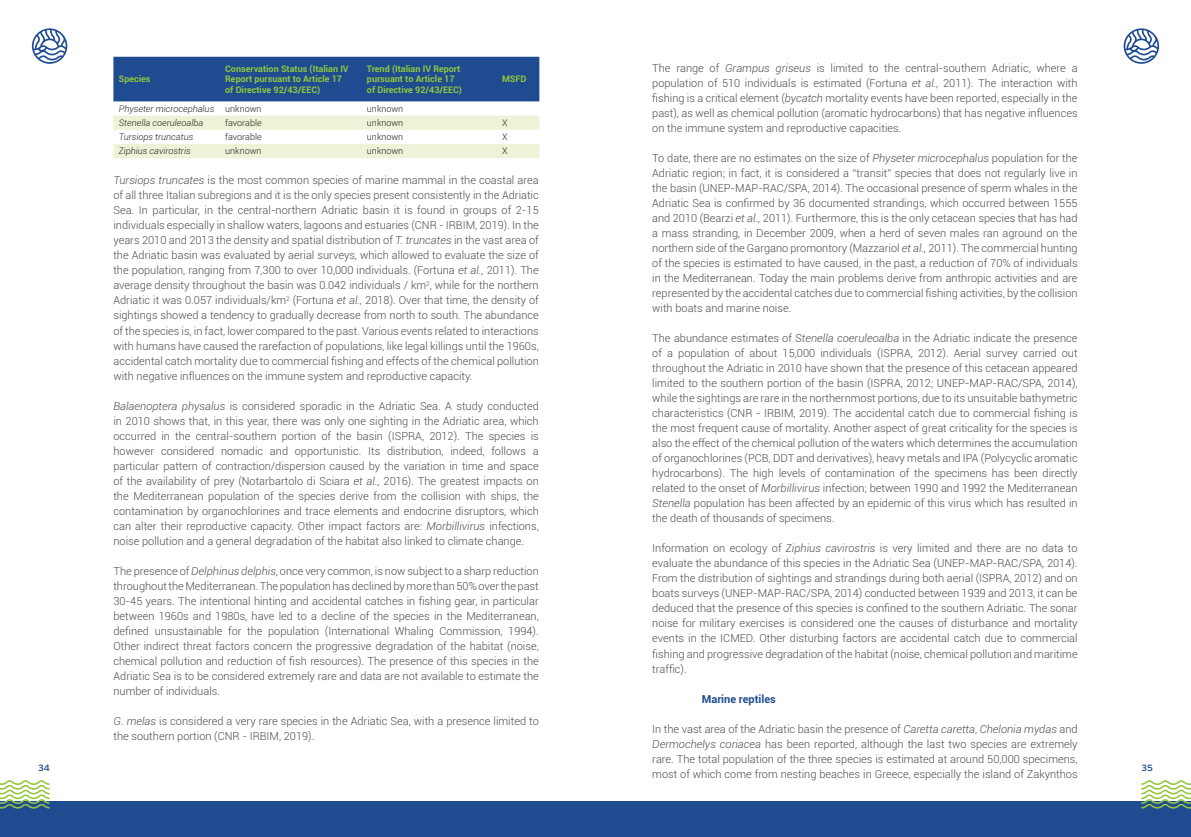
<style>
.page{position:relative;width:1191px;height:837px;background:#fff}
.page>*{position:absolute;margin:0;border:0;box-sizing:border-box;transform-origin:0 0}
.t1{font:300 11px/15px "Roboto";color:#4e4b4c;text-align:justify}
.t2{font:700 11px "Roboto";color:#1f4c90}
.t3{font:700 9px/10.8px "Roboto";color:#90c73d}
.t4{font:italic 300 9px "Roboto";color:#241f1f}
.t5{font:300 9px "Roboto";color:#241f1f}
.t6{font:700 9px "Ko Ho";color:#1f4c90}
.s1{font-style:italic}
.s2{font-style:normal}
</style>
<div class="page">
<div style="left:0;top:801px;width:1191px;height:35px;background:#1f4c90"></div>
<svg style="left:1141px;top:780px;width:50px;height:28px"></svg>
<svg style="left:0;top:780px;width:50px;height:28px"></svg>
<svg style="left:32px;top:28px;width:35px;height:36px"></svg>
<svg style="left:1123px;top:28px;width:36px;height:36px"></svg>
<div style="left:113px;top:57px;width:426px;height:44px;background:#1f4c90"></div>
<svg style="left:113px;top:116px;width:426px;height:42px"></svg>
<p class="t1" style="left:652px;top:60px;width:427px">The range of <span class="s1">Grampus griseus</span> is limited to the central-southern Adriatic, where a population of 510 individuals is estimated (Fortuna <span class="s1">et al.,</span> 2011). The interaction with fishing is a critical element (<span class="s1">bycatch</span> mortality events have been reported, especially in the past), as well as chemical pollution (aromatic hydrocarbons) that has negative influences on the immune system and reproductive capacities.</p>
<p class="t1" style="left:652px;top:150px;width:427px">To date, there are no estimates on the size of <span class="s1">Physeter microcephalus</span> population for the Adriatic region; in fact, it is considered a “transit” species that does not regularly live in the basin (UNEP-MAP-RAC/SPA, 2014). The occasional presence of sperm whales in the Adriatic Sea is confirmed by 36 documented strandings, which occurred between 1555 and 2010 (Bearzi <span class="s1">et al.,</span> 2011). Furthermore, this is the only cetacean species that has had a mass stranding, in December 2009, when a herd of seven males ran aground on the northern side of the Gargano promontory (Mazzariol <span class="s1">et al.,</span> 2011). The commercial hunting of the species is estimated to have caused, in the past, a reduction of 70% of individuals in the Mediterranean. Today the main problems derive from anthropic activities and are represented by the accidental catches due to commercial fishing activities, by the collision with boats and marine noise.</p>
<p class="t1" style="left:652px;top:330px;width:427px">The abundance estimates of <span class="s1">Stenella coeruleoalba</span> in the Adriatic indicate the presence of a population of about 15,000 individuals (ISPRA, 2012). Aerial survey carried out throughout the Adriatic in 2010 have shown that the presence of this cetacean appeared limited to the southern portion of the basin (ISPRA, 2012; UNEP-MAP-RAC/SPA, 2014), while the sightings are rare in the northernmost portions, due to its unsuitable bathymetric characteristics (CNR - IRBIM, 2019). The accidental catch due to commercial fishing is the most frequent cause of mortality. Another aspect of great criticality for the species is also the effect of the chemical pollution of the waters which determines the accumulation of organochlorines (PCB, DDT and derivatives), heavy metals and IPA (Polycyclic aromatic hydrocarbons). The high levels of contamination of the specimens has been directly related to the onset of <span class="s1">Morbillivirus</span> infection; between 1990 and 1992 the Mediterranean <span class="s1">Stenella</span> population has been affected by an epidemic of this virus which has resulted in the death of thousands of specimens.</p>
<p class="t1" style="left:652px;top:540px;width:427px">Information on ecology of <span class="s1">Ziphius cavirostris</span> is very limited and there are no data to evaluate the abundance of this species in the Adriatic Sea (UNEP-MAP-RAC/SPA, 2014).<br>From the distribution of sightings and strandings during both aerial (ISPRA, 2012) and on boats surveys (UNEP-MAP-RAC/SPA, 2014) conducted between 1939 and 2013, it can be deduced that the presence of this species is confined to the southern Adriatic<span class="s1">.</span> The sonar noise for military exercises is considered one the causes of disturbance and mortality events in the ICMED. Other disturbing factors are accidental catch due to commercial fishing and progressive degradation of the habitat (noise, chemical pollution and maritime traffic).</p>
<p class="t2" style="left:702px;top:690px;width:75px">Marine reptiles</p>
<p class="t1" style="left:652px;top:720px;width:427px">In the vast area of the Adriatic basin the presence of <span class="s1">Caretta caretta</span>, <span class="s1">Chelonia mydas</span> and <span class="s1">Dermochelys coriacea</span> has been reported, although the last two species are extremely rare. The total population of the three species is estimated at around 50,000 specimens, most of which come from nesting beaches in Greece, especially the island of Zakynthos</p>
<p class="t3" style="left:119px;top:73px;width:33px">Species</p>
<p class="t3" style="left:225px;top:63px;width:125px">Conservation Status (Italian IV<br>Report pursuant to Article 17 of Directive 92/43/EEC)</p>
<p class="t3" style="left:367px;top:63px;width:96px">Trend (Italian IV Report pursuant to Article 17 of Directive 92/43/EEC)</p>
<p class="t3" style="left:502px;top:73px;width:26px">MSFD</p>
<p class="t4" style="left:119px;top:102px;width:144px">Physeter microcephalus <span class="s2">unknown</span></p>
<p class="t5" style="left:367px;top:102px;width:38px">unknown</p>
<p class="t4" style="left:119px;top:117px;width:86px">Stenella coeruleoalba</p>
<p class="t5" style="left:225px;top:117px;width:38px">favorable</p>
<p class="t5" style="left:367px;top:117px;width:38px">unknown</p>
<p class="t5" style="left:502px;top:117px;width:7px">X</p>
<p class="t4" style="left:119px;top:131px;width:76px">Tursiops truncatus</p>
<p class="t5" style="left:225px;top:131px;width:38px">favorable</p>
<p class="t5" style="left:367px;top:131px;width:38px">unknown</p>
<p class="t5" style="left:502px;top:131px;width:7px">X</p>
<p class="t4" style="left:119px;top:145px;width:73px">Ziphius cavirostris</p>
<p class="t5" style="left:225px;top:145px;width:38px">unknown</p>
<p class="t5" style="left:367px;top:145px;width:38px">unknown</p>
<p class="t5" style="left:502px;top:145px;width:7px">X</p>
<p class="t1" style="left:113px;top:172px;width:427px"><span class="s1">Tursiops truncates</span> is the most common species of marine mammal in the coastal area of all three Italian subregions and it is the only species present consistently in the Adriatic Sea. In particular, in the central-northern Adriatic basin it is found in groups of 2-15 individuals especially in shallow waters, lagoons and estuaries (CNR - IRBIM, 2019). In the years 2010 and 2013 the density and spatial distribution of <span class="s1">T. truncates</span> in the vast area of the Adriatic basin was evaluated by aerial surveys, which allowed to evaluate the size of the population, ranging from 7,300 to over 10,000 individuals. (Fortuna <span class="s1">et al.,</span> 2011). The average density throughout the basin was 0.042 individuals / km<sup>2</sup>, while for the northern Adriatic it was 0.057 individuals/km<sup>2</sup> (Fortuna <span class="s1">et al.,</span> 2018). Over that time, the density of sightings showed a tendency to gradually decrease from north to south. The abundance of the species is, in fact, lower compared to the past. Various events related to interactions with humans have caused the rarefaction of populations, like legal killings until the 1960s, accidental catch mortality due to commercial fishing and effects of the chemical pollution with negative influences on the immune system and reproductive capacity.</p>
<p class="t1" style="left:113px;top:397px;width:427px"><span class="s1">Balaenoptera physalus</span> is considered sporadic in the Adriatic Sea. A study conducted in 2010 shows that, in this year, there was only one sighting in the Adriatic area, which occurred in the central-southern portion of the basin (ISPRA, 2012). The species is however considered nomadic and opportunistic. Its distribution, indeed, follows a particular pattern of contraction/dispersion caused by the variation in time and space of the availability of prey (Notarbartolo di Sciara <span class="s1">et al.,</span> 2016). The greatest impacts on the Mediterranean population of the species derive from the collision with ships, the contamination by organochlorines and trace elements and endocrine disruptors, which can alter their reproductive capacity. Other impact factors are: <span class="s1">Morbillivirus</span> infections, noise pollution and a general degradation of the habitat also linked to climate change.</p>
<p class="t1" style="left:113px;top:562px;width:427px">The presence of <span class="s1">Delphinus delphis</span>, once very common, is now subject to a sharp reduction throughout the Mediterranean. The population has declined by more than 50% over the past 30-45 years. The intentional hinting and accidental catches in fishing gear, in particular between 1960s and 1980s, have led to a decline of the species in the Mediterranean, defined unsustainable for the population (International Whaling Commission, 1994).<br>Other indirect threat factors concern the progressive degradation of the habitat (noise, chemical pollution and reduction of fish resources). The presence of this species in the Adriatic Sea is to be considered extremely rare and data are not available to estimate the number of individuals.</p>
<p class="t1" style="left:113px;top:712px;width:427px"><span class="s1">G. melas</span> is considered a very rare species in the Adriatic Sea, with a presence limited to the southern portion (CNR - IRBIM, 2019).</p>
<p class="t6" style="left:38px;top:759px;width:13px">34</p>
<p class="t6" style="left:1141px;top:759px;width:13px">35</p>
</div>
